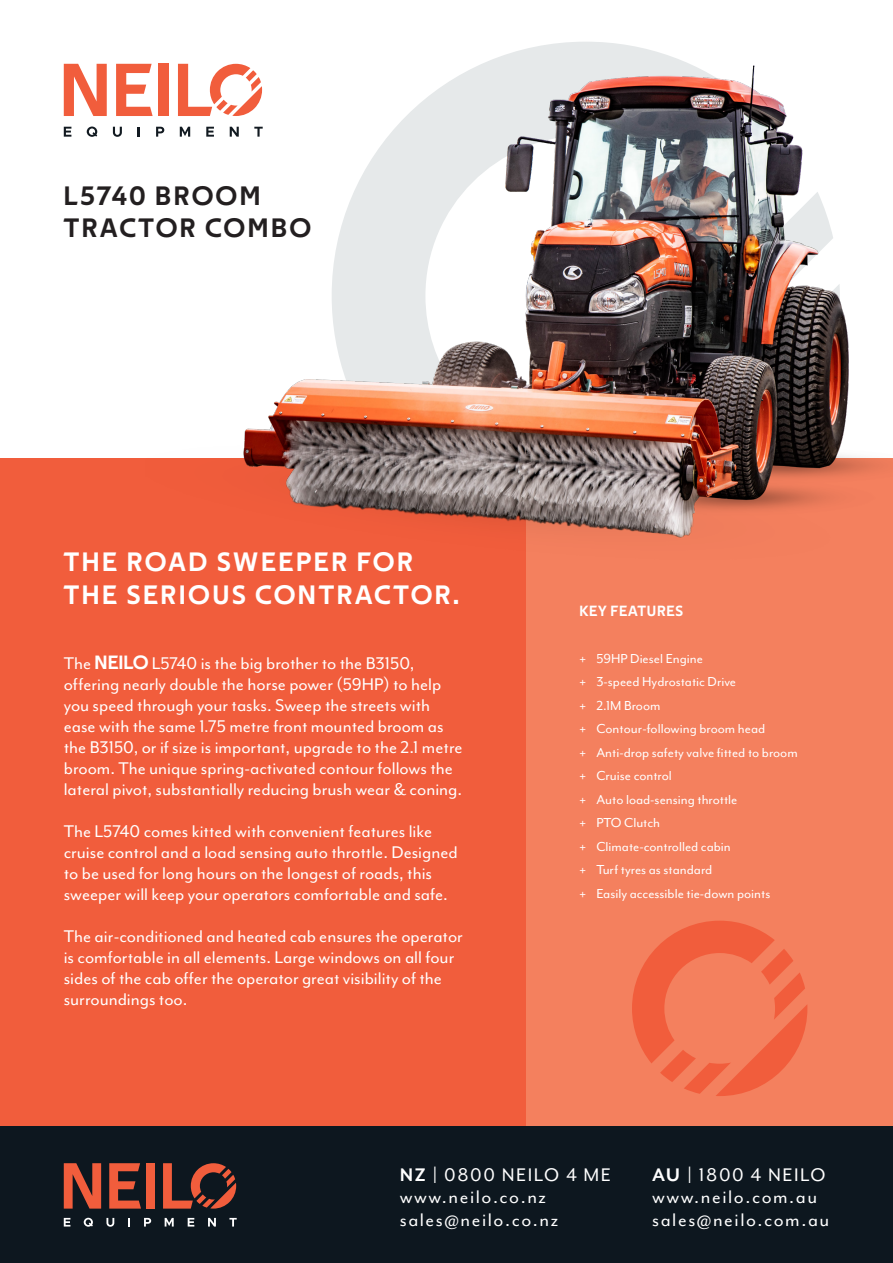
<style>
.page{position:relative;width:893px;height:1263px;background:#fff}
.page>*{position:absolute;margin:0;border:0;box-sizing:border-box;transform-origin:0 0}
.t1{font:27px/32.4px "Techna Sans";letter-spacing:.1em;color:#fff}
.t2{font:27px/32.4px "Techna Sans";letter-spacing:.1em;color:#231f20}
.t3{font:21px "Mr Eaves Mod OT";letter-spacing:.075em;color:#fff}
.t4{font:19.5px/21px "Mr Eaves Mod OT";color:#fff}
.t5{font:15px "Mr Eaves Mod OT";color:#fff}
.t6{font:15px "Techna Sans";letter-spacing:.05em;color:#fff}
.s1{font-family:"Techna Sans"}
.s2{font-weight:700}
</style>
<div class="page">
<svg style="left:519px;top:42px;width:134px;height:9px"></svg>
<div style="left:525px;top:458px;width:368px;height:669px;background:#f4805e"></div>
<div style="left:0;top:458px;width:525px;height:669px;background:#f15d3c"></div>
<div style="left:0;top:1127px;width:893px;height:136px;background:#0d171f"></div>
<svg style="left:64px;top:127px;width:7px;height:10px"></svg>
<svg style="left:87px;top:127px;width:10px;height:10px"></svg>
<svg style="left:113px;top:127px;width:9px;height:10px"></svg>
<svg style="left:138px;top:127px;width:2px;height:10px"></svg>
<svg style="left:64px;top:64px;width:43px;height:52px"></svg>
<svg style="left:116px;top:64px;width:29px;height:52px"></svg>
<svg style="left:64px;top:1218px;width:6px;height:8px"></svg>
<svg style="left:84px;top:1218px;width:9px;height:9px"></svg>
<svg style="left:106px;top:1218px;width:8px;height:9px"></svg>
<svg style="left:128px;top:1218px;width:2px;height:8px"></svg>
<svg style="left:144px;top:1218px;width:7px;height:8px"></svg>
<svg style="left:165px;top:1218px;width:9px;height:8px"></svg>
<svg style="left:188px;top:1218px;width:6px;height:8px"></svg>
<svg style="left:208px;top:1218px;width:8px;height:8px"></svg>
<svg style="left:229px;top:1218px;width:8px;height:8px"></svg>
<svg style="left:163px;top:1163px;width:73px;height:45px"></svg>
<svg style="left:64px;top:1163px;width:37px;height:45px"></svg>
<svg style="left:109px;top:1163px;width:32px;height:45px"></svg>
<div style="left:146px;top:1163px;width:9px;height:45px;background:#f15d3c"></div>
<svg style="left:632px;top:921px;width:175px;height:175px"></svg>
<img style="left:145px;top:51px;width:735px;height:553px">
<p class="t2" style="left:64px;top:179px;width:249px">L5740 BROOM<br>TRACTOR COMBO</p>
<p class="t1" style="left:64px;top:546px;width:397px">THE ROAD SWEEPER FOR<br>THE SERIOUS CONTRACTOR.</p>
<p class="t4" style="left:64px;top:653px;width:400px">The <span class="s1">NEILO</span> L5740 is the big brother to the B3150, offering nearly double the horse power (59HP) to help you speed through your tasks. Sweep the streets with ease with the same 1.75 metre front mounted broom as the B3150, or if size is important, upgrade to the 2.1 metre broom. The unique spring-activated contour follows the lateral pivot, substantially reducing brush wear &amp; coning.</p>
<p class="t4" style="left:64px;top:821px;width:395px">The L5740 comes kitted with convenient features like cruise control and a load sensing auto throttle. Designed to be used for long hours on the longest of roads, this sweeper will keep your operators comfortable and safe.</p>
<p class="t4" style="left:64px;top:926px;width:401px">The air-conditioned and heated cab ensures the operator is comfortable in all elements. Large windows on all four sides of the cab offer the operator great visibility of the surroundings too.</p>
<p class="t6" style="left:579px;top:602px;width:105px">KEY FEATURES</p>
<p class="t5" style="left:579px;top:650px;width:125px">+ 59HP Diesel Engine</p>
<p class="t5" style="left:579px;top:674px;width:158px">+ 3-speed Hydrostatic Drive</p>
<p class="t5" style="left:579px;top:697px;width:83px">+ 2.1M Broom</p>
<p class="t5" style="left:579px;top:721px;width:187px">+ Contour-following broom head</p>
<p class="t5" style="left:579px;top:744px;width:220px">+ Anti-drop safety valve fitted to broom</p>
<p class="t5" style="left:579px;top:768px;width:94px">+ Cruise control</p>
<p class="t5" style="left:579px;top:791px;width:160px">+ Auto load-sensing throttle</p>
<p class="t5" style="left:579px;top:815px;width:82px">+ PTO Clutch</p>
<p class="t5" style="left:579px;top:838px;width:153px">+ Climate-controlled cabin</p>
<p class="t5" style="left:579px;top:862px;width:135px">+ Turf tyres as standard</p>
<p class="t5" style="left:579px;top:885px;width:192px">+ Easily accessible tie-down points</p>
<p class="t3" style="left:400px;top:1163px;width:213px"><span class="s2">NZ |</span> 0800 NEILO 4 ME</p>
<p class="t3" style="left:400px;top:1185px;width:148px">www.neilo.co.nz</p>
<p class="t3" style="left:400px;top:1208px;width:160px">sales@neilo.co.nz</p>
<p class="t3" style="left:652px;top:1163px;width:175px"><span class="s2">AU |</span> 1800 4 NEILO</p>
<p class="t3" style="left:652px;top:1185px;width:166px">www.neilo.com.au</p>
<p class="t3" style="left:652px;top:1208px;width:179px">sales@neilo.com.au</p>
</div>
